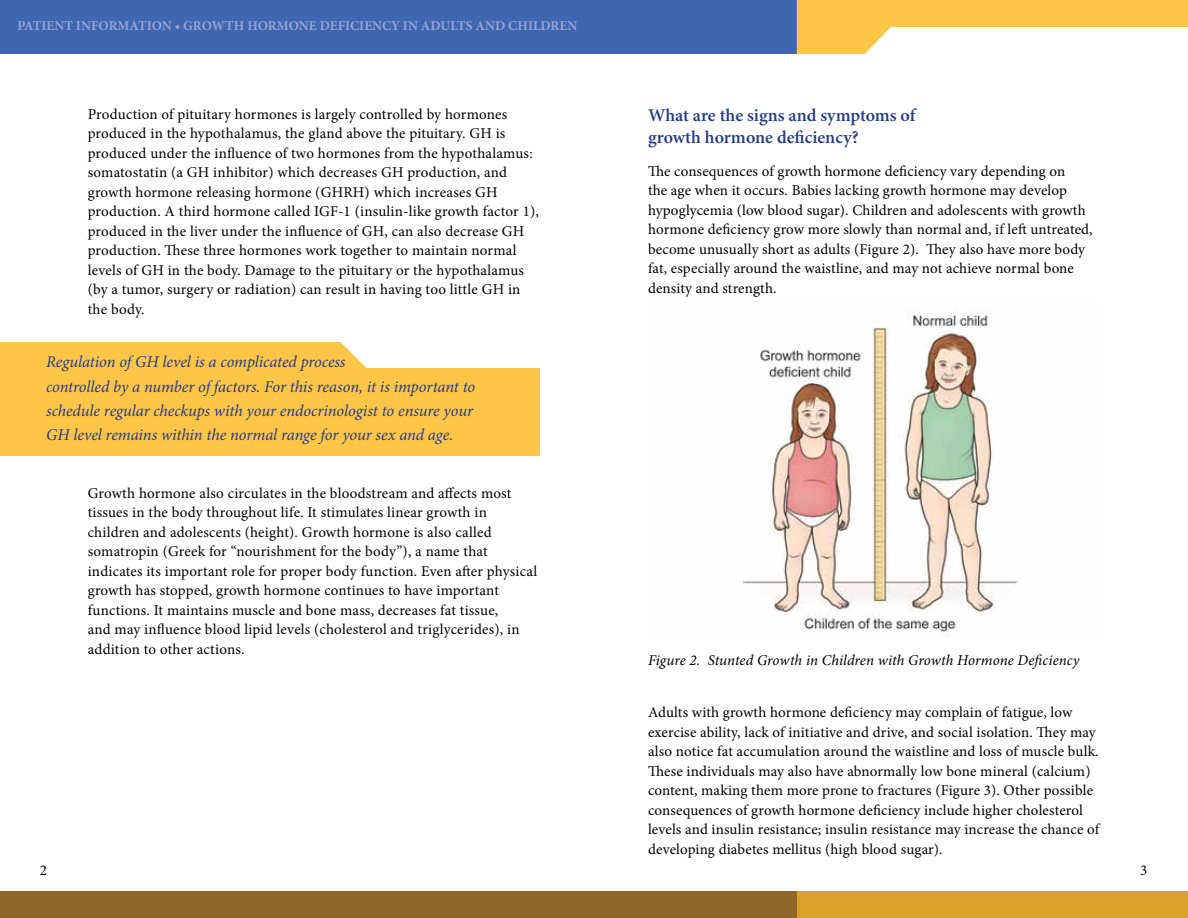
<style>
.page{position:relative;width:1188px;height:918px;background:#fff}
.page>*{position:absolute;margin:0;border:0;box-sizing:border-box;transform-origin:0 0}
.t1{font:600 18px/21.6px "Minion Pro";color:#253d86}
.t2{font:italic 16.5px/24px "Minion Pro";letter-spacing:-.01em;color:#253d86}
.t3{font:15px/19.5px "Minion Pro";letter-spacing:.01em;color:#000}
.t4{font:italic 15px "Minion Pro";color:#000}
.t5{font:700 13.5px "Minion Pro";color:#96a3d2}
</style>
<div class="page">
<div style="left:0;top:0;width:594px;height:54px;background:#3f67b1"></div>
<div style="left:594px;top:0;width:203px;height:54px;background:#3f67b1"></div>
<svg style="left:797px;top:0;width:391px;height:54px"></svg>
<div style="left:794px;top:891px;width:394px;height:27px;background:#daa228"></div>
<div style="left:594px;top:891px;width:202px;height:27px;background:#8d6628"></div>
<div style="left:0;top:891px;width:594px;height:27px;background:#8d6628"></div>
<img style="left:743px;top:310px;width:275px;height:328px">
<div style="left:0;top:369px;width:540px;height:87px;background:#ffc547"></div>
<div style="left:0;top:342px;width:368px;height:27px;background:#ffc547"></div>
<p class="t5" style="left:18px;top:16px;width:561px">PATIENT INFORMATION • GROWTH HORMONE DEFICIENCY IN ADULTS AND CHILDREN</p>
<p class="t3" style="left:88px;top:104px;width:453px">Production of pituitary hormones is largely controlled by hormones produced in the hypothalamus, the gland above the pituitary. GH is produced under the influence of two hormones from the hypothalamus: somatostatin (a GH inhibitor) which decreases GH production, and growth hormone releasing hormone (GHRH) which increases GH production. A third hormone called IGF-1 (insulin-like growth factor 1), produced in the liver under the influence of GH, can also decrease GH production. These three hormones work together to maintain normal levels of GH in the body. Damage to the pituitary or the hypothalamus (by a tumor, surgery or radiation) can result in having too little GH in the body.</p>
<p class="t2" style="left:46px;top:350px;width:431px">Regulation of GH level is a complicated process<br>controlled by a number of factors. For this reason, it is important to schedule regular checkups with your endocrinologist to ensure your GH level remains within the normal range for your sex and age.</p>
<p class="t3" style="left:88px;top:483px;width:451px">Growth hormone also circulates in the bloodstream and affects most tissues in the body throughout life. It stimulates linear growth in children and adolescents (height). Growth hormone is also called somatropin (Greek for “nourishment for the body”), a name that indicates its important role for proper body function. Even after physical growth has stopped, growth hormone continues to have important functions. It maintains muscle and bone mass, decreases fat tissue,<br>and may influence blood lipid levels (cholesterol and triglycerides), in addition to other actions.</p>
<p class="t1" style="left:648px;top:105px;width:269px">What are the signs and symptoms of growth hormone deficiency?</p>
<p class="t3" style="left:648px;top:161px;width:446px">The consequences of growth hormone deficiency vary depending on<br>the age when it occurs. Babies lacking growth hormone may develop hypoglycemia (low blood sugar). Children and adolescents with growth hormone deficiency grow more slowly than normal and, if left untreated, become unusually short as adults (Figure 2). They also have more body fat, especially around the waistline, and may not achieve normal bone density and strength.</p>
<p class="t4" style="left:648px;top:650px;width:433px">Figure 2. Stunted Growth in Children with Growth Hormone Deficiency</p>
<p class="t3" style="left:648px;top:703px;width:453px">Adults with growth hormone deficiency may complain of fatigue, low exercise ability, lack of initiative and drive, and social isolation. They may also notice fat accumulation around the waistline and loss of muscle bulk.<br>These individuals may also have abnormally low bone mineral (calcium) content, making them more prone to fractures (Figure 3). Other possible consequences of growth hormone deficiency include higher cholesterol levels and insulin resistance; insulin resistance may increase the chance of developing diabetes mellitus (high blood sugar).</p>
<p class="t3" style="left:40px;top:860px;width:9px">2</p>
<p class="t3" style="left:1140px;top:860px;width:9px">3</p>
</div>
